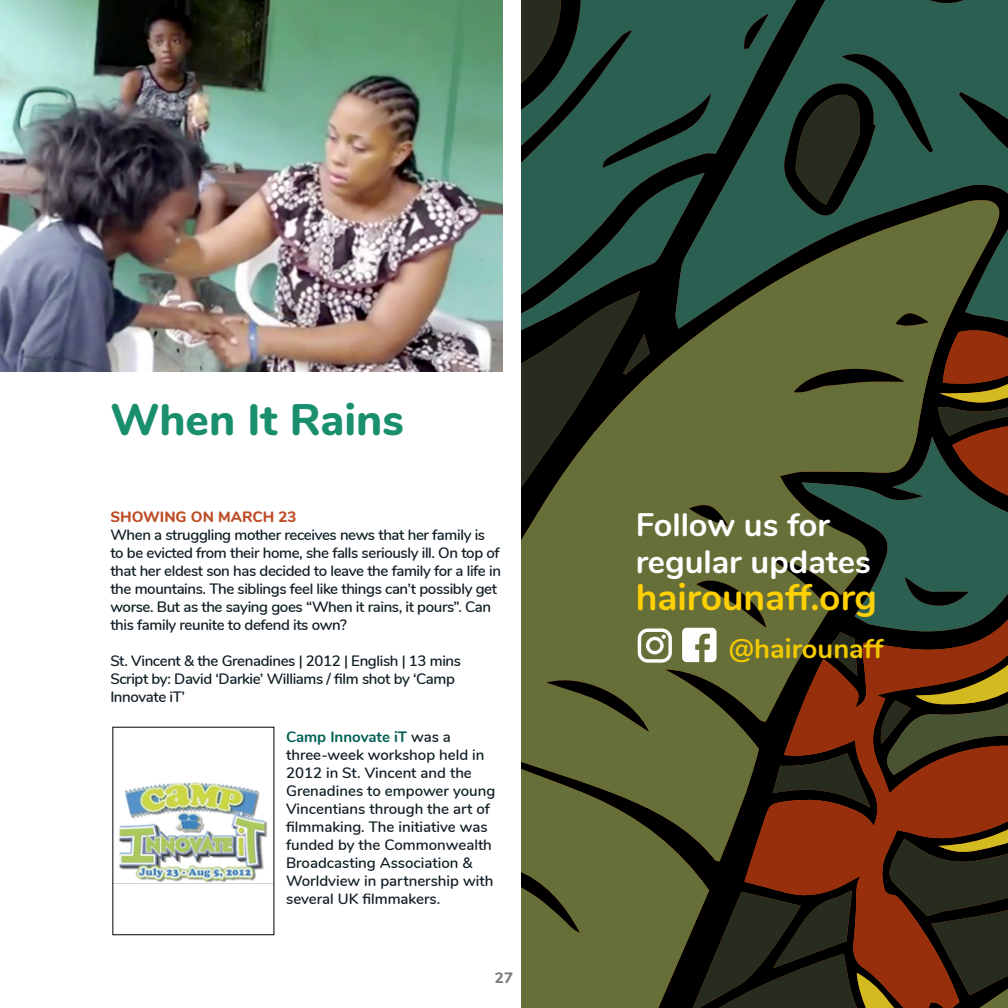
<style>
.page{position:relative;width:1008px;height:1008px;background:#fff}
.page>*{position:absolute;margin:0;border:0;box-sizing:border-box;transform-origin:0 0}
.t1{font:800 44px "Nunito";color:#198f6d}
.t2{font:700 37.2px "Nunito";color:#ffd004}
.t3{font:700 32.4px/37.2px "Nunito";color:#fff}
.t4{font:700 27.2px "Nunito";color:#f2c900}
.t5{font:600 15px/18px "Nunito";letter-spacing:-.025em;color:#101e25}
.t6{font:600 15px/18px "Nunito";color:#101e25}
.t7{font:800 15px "Nunito";color:#be4e27}
.t8{font:800 15px "Nunito";color:#7b7c7f}
.s1{font-weight:700;color:#006154}
</style>
<div class="page">
<img style="left:0;top:0;width:502px;height:371px">
<img style="left:115px;top:782px;width:157px;height:102px">
<svg style="left:522px;top:0;width:486px;height:1008px;background:#45492d"></svg>
<h1 class="t1" style="left:110px;top:387px;width:295px">When It Rains</h1>
<p class="t7" style="left:110px;top:506px;width:188px">SHOWING ON MARCH 23</p>
<p class="t5" style="left:110px;top:525px;width:392px">When a struggling mother receives news that her family is to be evicted from their home, she falls seriously ill. On top of that her eldest son has decided to leave the family for a life in the mountains. The siblings feel like things can’t possibly get worse. But as the saying goes “When it rains, it pours”. Can this family reunite to defend its own?</p>
<p class="t5" style="left:110px;top:651px;width:352px">St. Vincent &amp; the Grenadines | 2012 | English | 13 mins<br>Script by: David ‘Darkie’ Williams / film shot by ‘Camp<br>Innovate iT’</p>
<p class="t6" style="left:286px;top:727px;width:211px"><span class="s1">Camp Innovate iT</span> was a three-week workshop held in<br>2012 in St. Vincent and the<br>Grenadines to empower young<br>Vincentians through the art of filmmaking. The initiative was funded by the Commonwealth<br>Broadcasting Association &amp;<br>Worldview in partnership with several UK filmmakers.</p>
<p class="t8" style="left:495px;top:966px;width:20px">27</p>
<h3 class="t3" style="left:636px;top:504px;width:237px">Follow us for regular updates</h3>
<h2 class="t2" style="left:636px;top:570px;width:243px">hairounaff.org</h2>
<h3 class="t4" style="left:729px;top:628px;width:156px">@hairounaff</h3>
</div>
